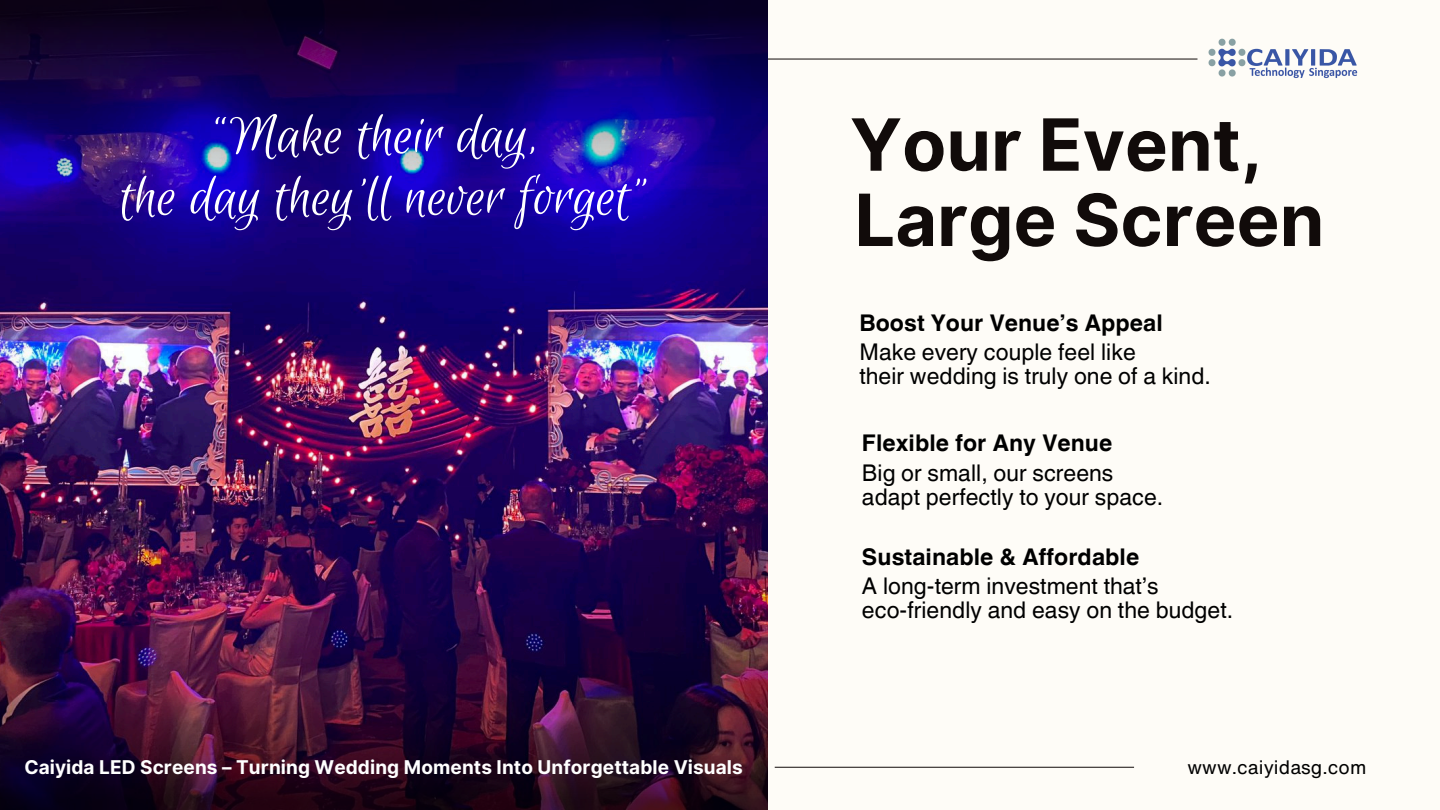
<style>
.page{position:relative;width:1440px;height:810px;background:#fefcf7}
.page>*{position:absolute;margin:0;border:0;box-sizing:border-box;transform-origin:0 0}
.t1{font:700 72px "Inter";color:#110b0a}
.t2{font:61.5px/61.6px "Euphoria Script";letter-spacing:.005em;color:#fff;text-align:center}
.t3{font:23px/24px "Helvetica World";letter-spacing:.005em;color:#000}
.t4{font:700 23px "Helvetica World";letter-spacing:.005em;color:#000}
.t5{font:700 19px "Inter";letter-spacing:.005em;color:#fff}
.t6{font:19px "Helvetica Now Text";letter-spacing:.005em;color:#000}
</style>
<div class="page">
<hr style="left:767px;top:59px;width:430px;height:1px;background:#110b0a">
<img style="left:0;top:368px;width:767px;height:79px">
<img style="left:0;top:0;width:767px;height:368px">
<img style="left:0;top:447px;width:767px;height:363px">
<hr style="left:775px;top:767px;width:359px;height:1px;background:#110b0a">
<img style="left:1208px;top:38px;width:150px;height:40px">
<h4 class="t2" style="left:121px;top:107px;width:528px">“Make their day,<br>the day they’ll never forget”</h4>
<h3 class="t5" style="left:24px;top:755px;width:720px">Caiyida LED Screens – Turning Wedding Moments Into Unforgettable Visuals</h3>
<h4 class="t1" style="left:850px;top:102px;width:414px">Your Event,</h4>
<h3 class="t1" style="left:854px;top:177px;width:471px">Large Screen</h3>
<h2 class="t4" style="left:859px;top:304px;width:305px">Boost Your Venue’s Appeal</h2>
<p class="t3" style="left:859px;top:340px;width:353px">Make every couple feel like<br>their wedding is truly one of a kind.</p>
<p class="t4" style="left:862px;top:424px;width:252px">Flexible for Any Venue</p>
<h1 class="t3" style="left:862px;top:461px;width:303px">Big or small, our screens adapt perfectly to your space.</h1>
<h5 class="t4" style="left:862px;top:538px;width:279px">Sustainable &amp; Affordable</h5>
<h1 class="t3" style="left:862px;top:574px;width:373px">A long-term investment that’s eco-friendly and easy on the budget.</h1>
<h3 class="t6" style="left:1188px;top:753px;width:180px">www.caiyidasg.com</h3>
</div>
